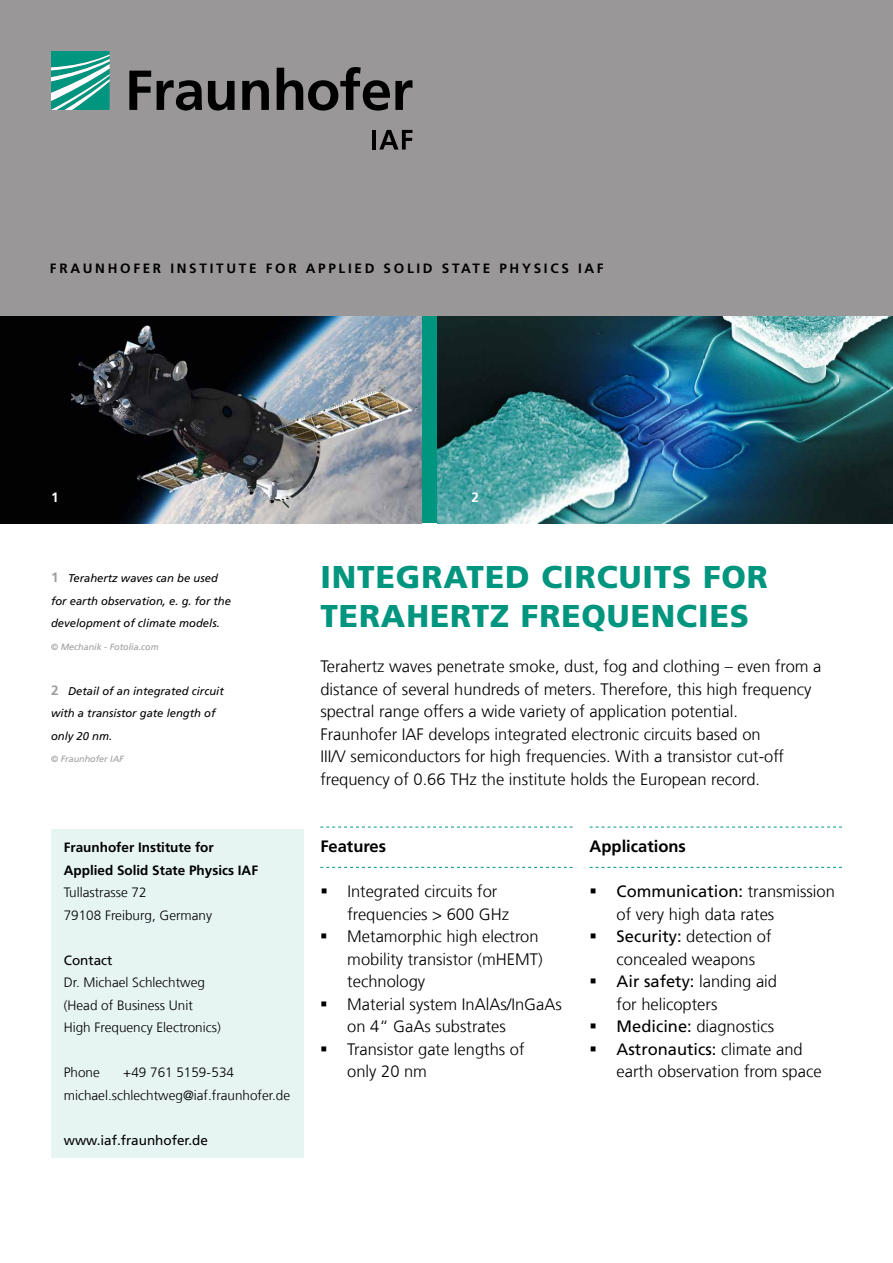
<style>
.page{position:relative;width:893px;height:1263px;background:#fff}
.page>*{position:absolute;margin:0;border:0;box-sizing:border-box;transform-origin:0 0}
.t1{font:900 31.5px/39px "Frutiger LT Com";letter-spacing:.03em;color:#00957f}
.t2{font:300 16.5px/22.5px "Frutiger LT Com";color:#000}
.t3{font:700 16.5px "Frutiger LT Com";color:#000}
.t4{font:300 13.5px/22.5px "Frutiger LT Com";color:#000}
.t5{font:700 13.5px/22.5px "Frutiger LT Com";color:#000}
.t6{font:700 13.5px "Frutiger LT Com";letter-spacing:.2em;color:#000}
.t7{font:13.5px "Frutiger LT Com";color:#000}
.t8{font:700 13.5px "Frutiger LT Com";color:#fff}
.t9{font:italic 11.25px/22.5px "Frutiger LT Com";color:#000}
.t10{font:italic 9px "Frutiger LT Com";color:#9c9d9d}
.s1{font-weight:700;font-style:normal;font-size:13.5px;color:#9c9d9d}
.s2{font-weight:400}
</style>
<div class="page">
<div style="left:415px;top:306px;width:31px;height:217px;background:#00957f"></div>
<img style="left:438px;top:315px;width:455px;height:208px">
<img style="left:0;top:315px;width:421px;height:208px">
<svg style="left:320px;top:827px;width:253px;height:1px"></svg>
<svg style="left:320px;top:867px;width:253px;height:1px"></svg>
<div style="left:51px;top:829px;width:252px;height:328px;background:#e6f4f2"></div>
<div style="left:0;top:0;width:893px;height:315px;background:#999797"></div>
<svg style="left:51px;top:51px;width:59px;height:59px;background:#4ab1a2"></svg>
<svg style="left:129px;top:67px;width:283px;height:44px"></svg>
<hr style="left:372px;top:130px;width:4px;height:20px;background:#000">
<svg style="left:379px;top:130px;width:33px;height:20px"></svg>
<svg style="left:590px;top:827px;width:252px;height:1px"></svg>
<svg style="left:590px;top:867px;width:252px;height:1px"></svg>
<p class="t6" style="left:50px;top:260px;width:555px">FRAUNHOFER INSTITUTE FOR APPLIED SOLID STATE PHYSICS IAF</p>
<p class="t8" style="left:51px;top:490px;width:9px">1</p>
<p class="t9" style="left:51px;top:567px;width:182px"><span class="s1">1</span> Terahertz waves can be used for earth observation, e. g. for the development of climate models.</p>
<p class="t10" style="left:51px;top:641px;width:109px">© Mechanik - Fotolia.com</p>
<p class="t9" style="left:51px;top:679px;width:174px"><span class="s1">2</span> Detail of an integrated circuit with a transistor gate length of only 20 nm.</p>
<p class="t10" style="left:51px;top:754px;width:74px">© Fraunhofer IAF</p>
<p class="t5" style="left:64px;top:836px;width:196px">Fraunhofer Institute for<br>Applied Solid State Physics IAF</p>
<p class="t4" style="left:64px;top:881px;width:150px">Tullastrasse 72<br>79108 Freiburg, Germany</p>
<p class="t7" style="left:64px;top:952px;width:50px">Contact</p>
<p class="t4" style="left:64px;top:971px;width:159px">Dr. Michael Schlechtweg (Head of Business Unit<br>High Frequency Electronics)</p>
<p class="t4" style="left:64px;top:1061px;width:38px">Phone</p>
<p class="t4" style="left:64px;top:1061px;width:228px;text-align:center">+49 761 5159-534 michael.schlechtweg@iaf.fraunhofer.de</p>
<p class="t7" style="left:64px;top:1132px;width:146px">www.iaf.fraunhofer.de</p>
<p class="t8" style="left:472px;top:489px;width:9px">2</p>
<h1 class="t1" style="left:320px;top:558px;width:449px">INTEGRATED CIRCUITS FOR<br>TERAHERTZ FREQUENCIES</h1>
<p class="t2" style="left:320px;top:655px;width:503px">Terahertz waves penetrate smoke, dust, fog and clothing – even from a distance of several hundreds of meters. Therefore, this high frequency spectral range offers a wide variety of application potential.<br>Fraunhofer IAF develops integrated electronic circuits based on<br>III/V semiconductors for high frequencies. With a transistor cut-off frequency of 0.66 THz the institute holds the European record.</p>
<p class="t3" style="left:320px;top:837px;width:67px">Features</p>
<p class="t2" style="left:347px;top:880px;width:216px">Integrated circuits for frequencies &gt; 600 GHz<br>Metamorphic high electron mobility transistor (mHEMT) technology<br>Material system InAlAs/InGaAs on 4“ GaAs substrates<br>Transistor gate lengths of<br>only 20 nm</p>
<p class="t3" style="left:590px;top:837px;width:98px">Applications</p>
<p class="t2" style="left:617px;top:880px;width:220px"><span class="s2">Communication:</span> transmission of very high data rates<br><span class="s2">Security:</span> detection of concealed weapons<br><span class="s2">Air safety:</span> landing aid<br>for helicopters<br><span class="s2">Medicine:</span> diagnostics<br><span class="s2">Astronautics:</span> climate and earth observation from space</p>
</div>
